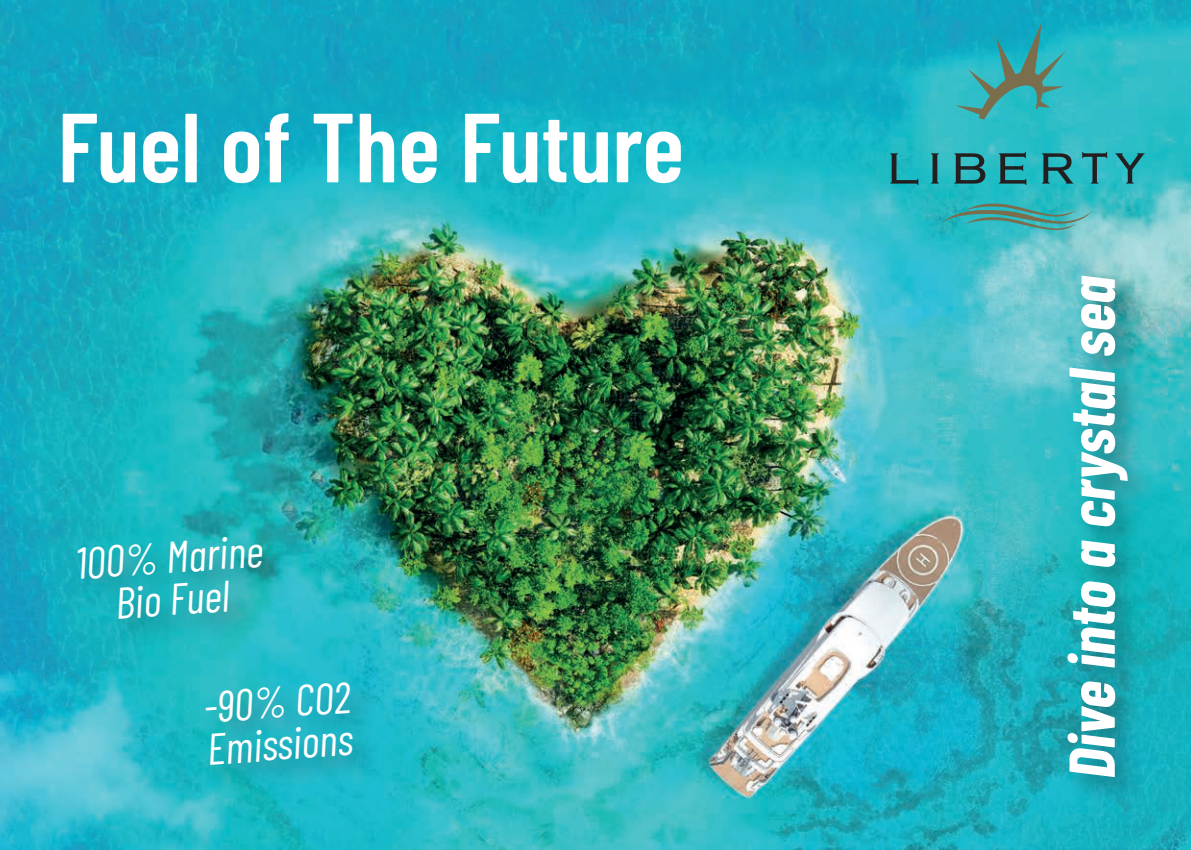
<style>
.page{position:relative;width:1191px;height:850px;background:#fff}
.page>*{position:absolute;margin:0;border:0;box-sizing:border-box;transform-origin:0 0}
.t1{font:600 98px "Barlow Condensed";color:#fff}
.t2{font:italic 700 64.6px "Barlow Condensed";color:#fff}
.t3{font:italic 44px/42.4px "Barlow Condensed";color:#fff;text-align:center}
</style>
<div class="page">
<img style="left:0;top:0;width:1190px;height:850px">
<div style="left:1062px;top:271px;width:94px;height:535px;background:#231f20;opacity:.39"></div>
<div style="left:73px;top:533px;width:218px;height:115px;background:#231f20;opacity:.39"></div>
<div style="left:201px;top:676px;width:180px;height:118px;background:#231f20;opacity:.39"></div>
<svg style="left:955px;top:22px;width:110px;height:97px;background:#31a8af"></svg>
<svg style="left:954px;top:153px;width:31px;height:31px"></svg>
<svg style="left:1041px;top:153px;width:32px;height:31px"></svg>
<svg style="left:931px;top:153px;width:7px;height:31px"></svg>
<svg style="left:890px;top:153px;width:28px;height:32px"></svg>
<svg style="left:998px;top:152px;width:28px;height:33px"></svg>
<svg style="left:1082px;top:152px;width:25px;height:32px"></svg>
<svg style="left:1115px;top:153px;width:29px;height:31px"></svg>
<svg style="left:940px;top:203px;width:152px;height:27px;background:#44aaa8"></svg>
<h1 class="t1" style="left:57px;top:77px;width:628px">Fuel of The Future</h1>
<p class="t3" style="left:74px;top:539px;width:189px;rotate:-4deg">100% Marine<br>Bio Fuel</p>
<p class="t3" style="left:202px;top:682px;width:149px;text-align:left;rotate:-4deg">-90% CO2<br>Emissions</p>
<h2 class="t2" style="left:1045px;top:779px;width:505px;rotate:-90deg">Dive into a crystal sea</h2>
</div>
